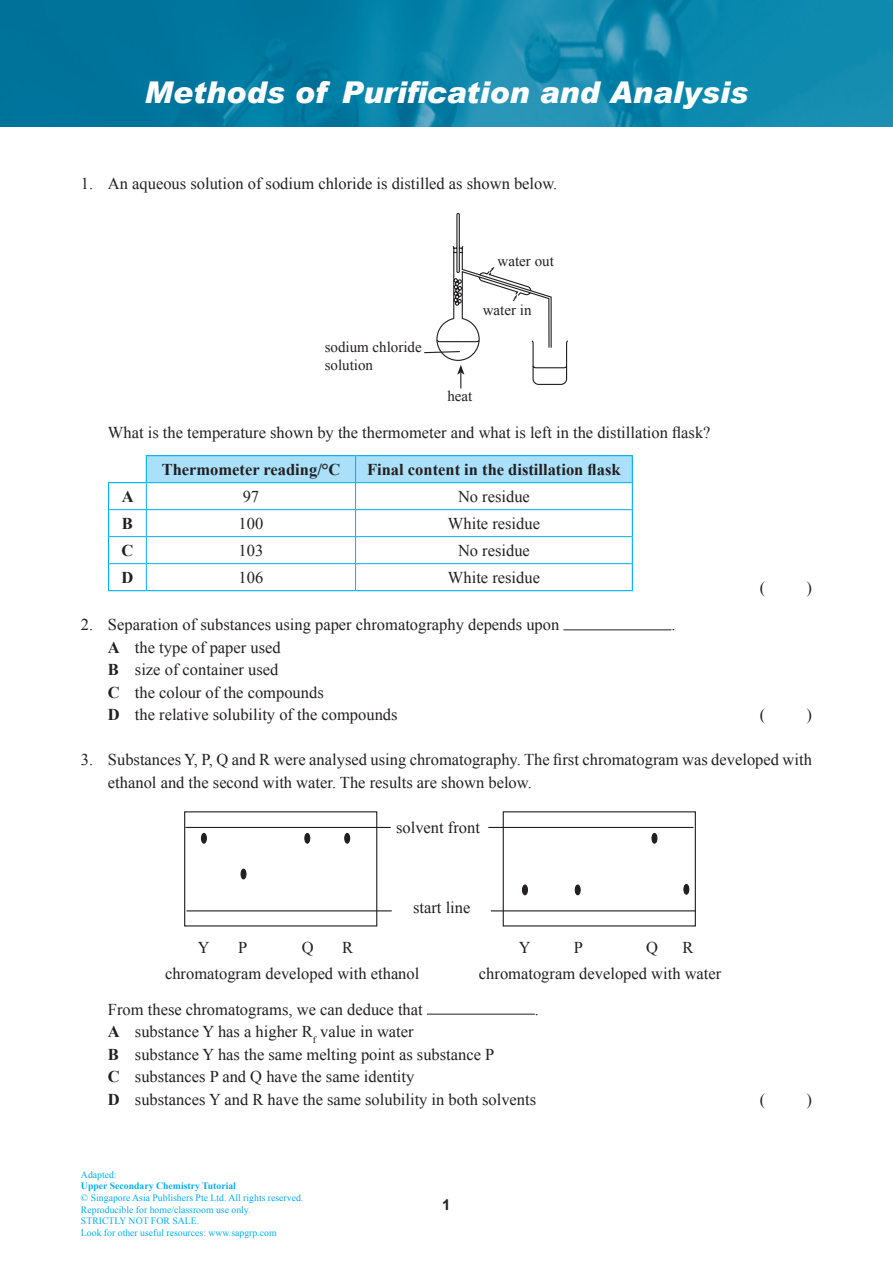
<style>
.page{position:relative;width:893px;height:1263px;background:#fff}
.page>*{position:absolute;margin:0;border:0;box-sizing:border-box;transform-origin:0 0}
.t1{font:italic 900 30px "Arial";color:#fff}
._1_Tab{font:16.5px/22.5px "Times New Roman";color:#231f20}
.table_text{font:700 16.5px "Times New Roman";color:#231f20}
.table_text-2{font:16.5px "Times New Roman";color:#231f20}
.text{font:700 16.5px "Times New Roman";color:#231f20}
.t2{font:15px/18px "Times New Roman";color:#231f20}
.t3{font:700 15px "Arial";color:#231f20}
.t4{font:9.75px/11.7px "Times New Roman";color:#00aeef}
.t5{font:700 9.75px "Times New Roman";color:#00aeef}
.s1{font-weight:700}
</style>
<div class="page">
<img style="left:0;top:0;width:893px;height:126px">
<svg style="left:424px;top:212px;width:144px;height:176px"></svg>
<hr style="left:109px;top:509px;width:37px;height:1px;background:#00aeef">
<hr style="left:109px;top:536px;width:37px;height:1px;background:#00aeef">
<hr style="left:109px;top:563px;width:37px;height:1px;background:#00aeef">
<hr style="left:146px;top:455px;width:210px;height:1px;background:#00aeef">
<hr style="left:356px;top:455px;width:277px;height:1px;background:#00aeef">
<hr style="left:108px;top:482px;width:39px;height:1px;background:#00aeef">
<svg style="left:108px;top:483px;width:1px;height:107px"></svg>
<hr style="left:108px;top:590px;width:38px;height:1px;background:#00aeef">
<svg style="left:146px;top:456px;width:487px;height:134px"></svg>
<hr style="left:146px;top:590px;width:210px;height:1px;background:#00aeef">
<hr style="left:356px;top:590px;width:277px;height:1px;background:#00aeef">
<hr style="left:563px;top:629px;width:108px;height:1px;background:#231f20">
<div style="left:184px;top:811px;width:193px;height:115px;border:1px solid #231f20"></div>
<div style="left:503px;top:811px;width:193px;height:115px;border:1px solid #231f20"></div>
<hr style="left:187px;top:910px;width:205px;height:1px;background:#231f20">
<hr style="left:491px;top:910px;width:205px;height:1px;background:#231f20">
<hr style="left:185px;top:827px;width:206px;height:1px;background:#231f20">
<hr style="left:488px;top:827px;width:205px;height:1px;background:#231f20">
<div style="left:201px;top:833px;width:5px;height:10px;background:#231f20;border-radius:50%"></div>
<div style="left:201px;top:833px;width:6px;height:11px;border:1px solid #231f20;border-radius:50%"></div>
<div style="left:241px;top:869px;width:5px;height:10px;background:#231f20;border-radius:50%"></div>
<div style="left:241px;top:869px;width:6px;height:10px;border:1px solid #231f20;border-radius:50%"></div>
<div style="left:305px;top:833px;width:5px;height:10px;background:#231f20;border-radius:50%"></div>
<div style="left:304px;top:833px;width:6px;height:11px;border:1px solid #231f20;border-radius:50%"></div>
<div style="left:345px;top:833px;width:5px;height:10px;background:#231f20;border-radius:50%"></div>
<div style="left:344px;top:833px;width:6px;height:11px;border:1px solid #231f20;border-radius:50%"></div>
<div style="left:652px;top:833px;width:5px;height:10px;background:#231f20;border-radius:50%"></div>
<div style="left:651px;top:833px;width:6px;height:11px;border:1px solid #231f20;border-radius:50%"></div>
<div style="left:575px;top:885px;width:5px;height:10px;background:#231f20;border-radius:50%"></div>
<div style="left:575px;top:884px;width:6px;height:11px;border:1px solid #231f20;border-radius:50%"></div>
<hr style="left:523px;top:885px;width:4px;height:10px;background:#231f20;border-radius:50%">
<div style="left:522px;top:884px;width:6px;height:11px;border:1px solid #231f20;border-radius:50%"></div>
<div style="left:684px;top:884px;width:5px;height:10px;background:#231f20;border-radius:50%"></div>
<div style="left:683px;top:884px;width:6px;height:11px;border:1px solid #231f20;border-radius:50%"></div>
<hr style="left:427px;top:1014px;width:108px;height:1px;background:#231f20">
<p class="t1" style="left:145px;top:74px;width:605px">Methods of Purification and Analysis</p>
<p class="_1_Tab" style="left:81px;top:172px;width:478px">1. An aqueous solution of sodium chloride is distilled as shown below.</p>
<p class="t2" style="left:325px;top:337px;width:99px">sodium chloride solution</p>
<p class="t2" style="left:498px;top:252px;width:58px">water out</p>
<p class="t2" style="left:483px;top:301px;width:50px">water in</p>
<p class="t2" style="left:447px;top:386px;width:26px">heat</p>
<p class="_1_Tab" style="left:108px;top:421px;width:604px">What is the temperature shown by the thermometer and what is left in the distillation flask?</p>
<p class="table_text" style="left:162px;top:458px;width:180px">Thermometer reading/°C</p>
<p class="table_text" style="left:367px;top:458px;width:255px">Final content in the distillation flask</p>
<p class="text" style="left:122px;top:485px;width:13px">A</p>
<p class="table_text-2" style="left:243px;top:485px;width:18px">97</p>
<p class="table_text-2" style="left:458px;top:485px;width:73px">No residue</p>
<p class="text" style="left:122px;top:512px;width:13px">B</p>
<p class="table_text-2" style="left:239px;top:512px;width:26px">100</p>
<p class="table_text-2" style="left:448px;top:512px;width:94px">White residue</p>
<p class="text" style="left:121px;top:539px;width:13px">C</p>
<p class="table_text-2" style="left:239px;top:539px;width:26px">103</p>
<p class="table_text-2" style="left:458px;top:539px;width:73px">No residue</p>
<p class="text" style="left:121px;top:566px;width:13px">D</p>
<p class="table_text-2" style="left:239px;top:566px;width:26px">106</p>
<p class="table_text-2" style="left:448px;top:566px;width:94px">White residue</p>
<p class="_1_Tab" style="left:760px;top:576px;width:7px">(</p>
<p class="_1_Tab" style="left:806px;top:576px;width:7px">)</p>
<p class="_1_Tab" style="left:81px;top:613px;width:480px">2. Separation of substances using paper chromatography depends upon</p>
<p class="_1_Tab" style="left:671px;top:613px;width:6px">.</p>
<p class="_1_Tab" style="left:108px;top:636px;width:174px"><span class="s1">A</span> the type of paper used</p>
<p class="_1_Tab" style="left:108px;top:658px;width:172px"><span class="s1">B</span> size of container used</p>
<p class="_1_Tab" style="left:108px;top:681px;width:217px"><span class="s1">C</span> the colour of the compounds</p>
<p class="_1_Tab" style="left:108px;top:703px;width:291px"><span class="s1">D</span> the relative solubility of the compounds</p>
<p class="_1_Tab" style="left:760px;top:703px;width:7px">(</p>
<p class="_1_Tab" style="left:806px;top:703px;width:7px">)</p>
<p class="_1_Tab" style="left:108px;top:748px;width:705px;text-indent:-27px">3. Substances Y, P, Q and R were analysed using chromatography. The first chromatogram was developed with ethanol and the second with water. The results are shown below.</p>
<p class="_1_Tab" style="left:396px;top:816px;width:85px">solvent front</p>
<p class="_1_Tab" style="left:413px;top:896px;width:59px">start line</p>
<p class="_1_Tab" style="left:198px;top:936px;width:13px">Y</p>
<p class="_1_Tab" style="left:238px;top:936px;width:11px">P</p>
<p class="_1_Tab" style="left:302px;top:936px;width:13px">Q</p>
<p class="_1_Tab" style="left:342px;top:936px;width:13px">R</p>
<p class="_1_Tab" style="left:519px;top:936px;width:13px">Y</p>
<p class="_1_Tab" style="left:574px;top:936px;width:11px">P</p>
<p class="_1_Tab" style="left:646px;top:936px;width:13px">Q</p>
<p class="_1_Tab" style="left:682px;top:936px;width:13px">R</p>
<p class="_1_Tab" style="left:165px;top:962px;width:256px">chromatogram developed with ethanol</p>
<p class="_1_Tab" style="left:479px;top:962px;width:244px">chromatogram developed with water</p>
<p class="_1_Tab" style="left:108px;top:997px;width:316px">From these chromatograms, we can deduce that</p>
<p class="_1_Tab" style="left:535px;top:997px;width:6px">.</p>
<p class="_1_Tab" style="left:108px;top:1020px;width:307px"><span class="s1">A</span> substance Y has a higher R<sub>f</sub> value in water</p>
<p class="_1_Tab" style="left:108px;top:1042px;width:388px"><span class="s1">B</span> substance Y has the same melting point as substance P</p>
<p class="_1_Tab" style="left:108px;top:1065px;width:308px"><span class="s1">C</span> substances P and Q have the same identity</p>
<p class="_1_Tab" style="left:108px;top:1087px;width:430px"><span class="s1">D</span> substances Y and R have the same solubility in both solvents</p>
<p class="_1_Tab" style="left:760px;top:1087px;width:7px">(</p>
<p class="_1_Tab" style="left:806px;top:1087px;width:7px">)</p>
<p class="t4" style="left:81px;top:1168px;width:37px">Adapted:</p>
<p class="t5" style="left:81px;top:1179px;width:157px">Upper Secondary Chemistry Tutorial</p>
<p class="t4" style="left:81px;top:1192px;width:224px">© Singapore Asia Publishers Pte Ltd. All rights reserved.<br>Reproducible for home/classroom use only.<br>STRICTLY NOT FOR SALE.<br>Look for other useful resources: www.sapgrp.com</p>
<p class="t3" style="left:442px;top:1194px;width:10px">1</p>
</div>
